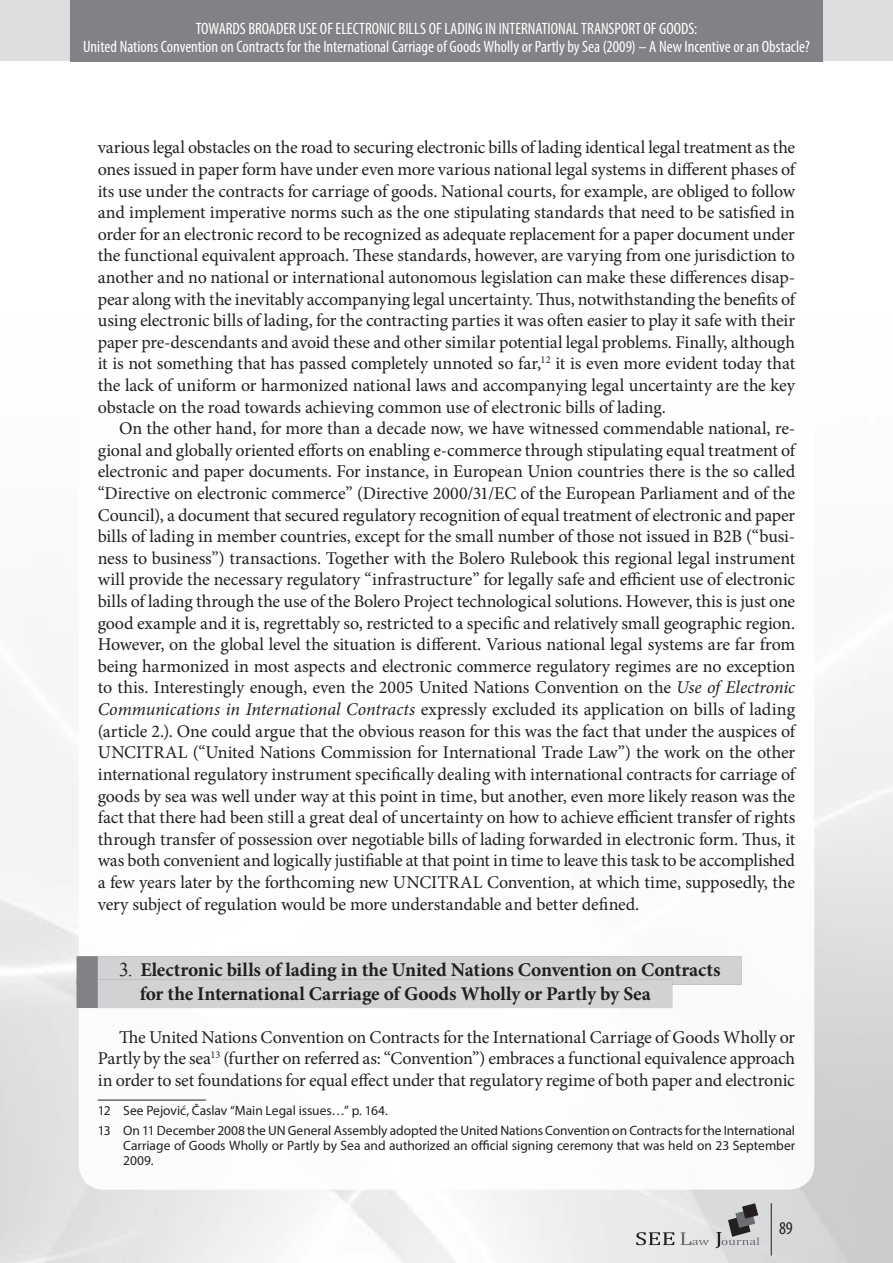
<style>
.page{position:relative;width:893px;height:1263px;background:#fff}
.page>*{position:absolute;margin:0;border:0;box-sizing:border-box;transform-origin:0 0}
.t1{font:700 19.5px/23.4px "Minion Pro";letter-spacing:-.01em;color:#231f20}
.t2{font:18px/21.6px "Minion Pro";letter-spacing:-.01em;color:#231f20;text-align:justify}
.t3{font:condensed 18px "Myriad Pro";color:#231f20}
.t4{font:condensed 16.5px/17.2px "Myriad Pro";color:#fff;text-align:center}
.t5{font:13.5px/20.1px "Myriad Pro";letter-spacing:-.005em;color:#231f20}
.s1{font-style:italic}
.s2{font-family:"Times New Roman";font-weight:400}
</style>
<div class="page">
<div style="left:0;top:0;width:893px;height:61px;background:#dcdddf"></div>
<div style="left:70px;top:0;width:753px;height:61px;background:#808285"></div>
<svg style="left:636px;top:1232px;width:38px;height:13px"></svg>
<svg style="left:680px;top:1203px;width:79px;height:45px;background:#bebebf"></svg>
<hr style="left:771px;top:1203px;width:1px;height:52px;background:#231f20">
<div style="left:77px;top:956px;width:665px;height:29px;background:#808285"></div>
<div style="left:98px;top:956px;width:644px;height:29px;background:#d1d2d4"></div>
<div style="left:77px;top:979px;width:595px;height:29px;background:#808285"></div>
<div style="left:98px;top:979px;width:574px;height:29px;background:#d1d2d4"></div>
<hr style="left:98px;top:1100px;width:108px;height:1px;background:#231f20">
<p class="t4" style="left:83px;top:20px;width:728px">TOWARDS BROADER USE OF ELECTRONIC BILLS OF LADING IN INTERNATIONAL TRANSPORT OF GOODS:<br>United Nations Convention on Contracts for the International Carriage of Goods Wholly or Partly by Sea (2009) – A New Incentive or an Obstacle?</p>
<p class="t2" style="left:98px;top:137px;width:699px">various legal obstacles on the road to securing electronic bills of lading identical legal treatment as the ones issued in paper form have under even more various national legal systems in different phases of its use under the contracts for carriage of goods. National courts, for example, are obliged to follow and implement imperative norms such as the one stipulating standards that need to be satisfied in order for an electronic record to be recognized as adequate replacement for a paper document under the functional equivalent approach. These standards, however, are varying from one jurisdiction to another and no national or international autonomous legislation can make these differences disap&shy;pear along with the inevitably accompanying legal uncertainty. Thus, notwithstanding the benefits of using electronic bills of lading, for the contracting parties it was often easier to play it safe with their paper pre-descendants and avoid these and other similar potential legal problems. Finally, although it is not something that has passed completely unnoted so far,<sup>12</sup> it is even more evident today that the lack of uniform or harmonized national laws and accompanying legal uncertainty are the key obstacle on the road towards achieving common use of electronic bills of lading.</p>
<p class="t2" style="left:98px;top:418px;width:699px;text-indent:21px">On the other hand, for more than a decade now, we have witnessed commendable national, re&shy;gional and globally oriented efforts on enabling e-commerce through stipulating equal treatment of electronic and paper documents. For instance, in European Union countries there is the so called “Directive on electronic commerce” (Directive 2000/31/EC of the European Parliament and of the Council), a document that secured regulatory recognition of equal treatment of electronic and paper bills of lading in member countries, except for the small number of those not issued in B2B (“busi&shy;ness to business”) transactions. Together with the Bolero Rulebook this regional legal instrument will provide the necessary regulatory “infrastructure” for legally safe and efficient use of electronic bills of lading through the use of the Bolero Project technological solutions. However, this is just one good example and it is, regrettably so, restricted to a specific and relatively small geographic region.<br>However, on the global level the situation is different. Various national legal systems are far from being harmonized in most aspects and electronic commerce regulatory regimes are no exception to this. Interestingly enough, even the 2005 United Nations Convention on the <span class="s1">Use of Electronic Communications in International Contracts</span> expressly excluded its application on bills of lading (article 2.). One could argue that the obvious reason for this was the fact that under the auspices of UNCITRAL (“United Nations Commission for International Trade Law”) the work on the other international regulatory instrument specifically dealing with international contracts for carriage of goods by sea was well under way at this point in time, but another, even more likely reason was the fact that there had been still a great deal of uncertainty on how to achieve efficient transfer of rights through transfer of possession over negotiable bills of lading forwarded in electronic form. Thus, it was both convenient and logically justifiable at that point in time to leave this task to be accomplished a few years later by the forthcoming new UNCITRAL Convention, at which time, supposedly, the very subject of regulation would be more understandable and better defined.</p>
<p class="t1" style="left:140px;top:958px;width:582px;text-indent:-21px"><span class="s2">3.</span> Electronic bills of lading in the United Nations Convention on Contracts for the International Carriage of Goods Wholly or Partly by Sea</p>
<p class="t2" style="left:98px;top:1026px;width:699px;text-indent:21px">The United Nations Convention on Contracts for the International Carriage of Goods Wholly or Partly by the sea<sup>13</sup> (further on referred as: “Convention”) embraces a functional equivalence approach in order to set foundations for equal effect under that regulatory regime of both paper and electronic</p>
<p class="t5" style="left:98px;top:1100px;width:699px">12 See Pejović, Časlav “Main Legal issues…” p. 164.<br>13 On 11 December 2008 the UN General Assembly adopted the United Nations Convention on Contracts for the International</p>
<p class="t5" style="left:123px;top:1138px;width:673px;line-height:15px">Carriage of Goods Wholly or Partly by Sea and authorized an official signing ceremony that was held on 23 September<br>2009.</p>
<p class="t3" style="left:779px;top:1217px;width:15px">89</p>
</div>
